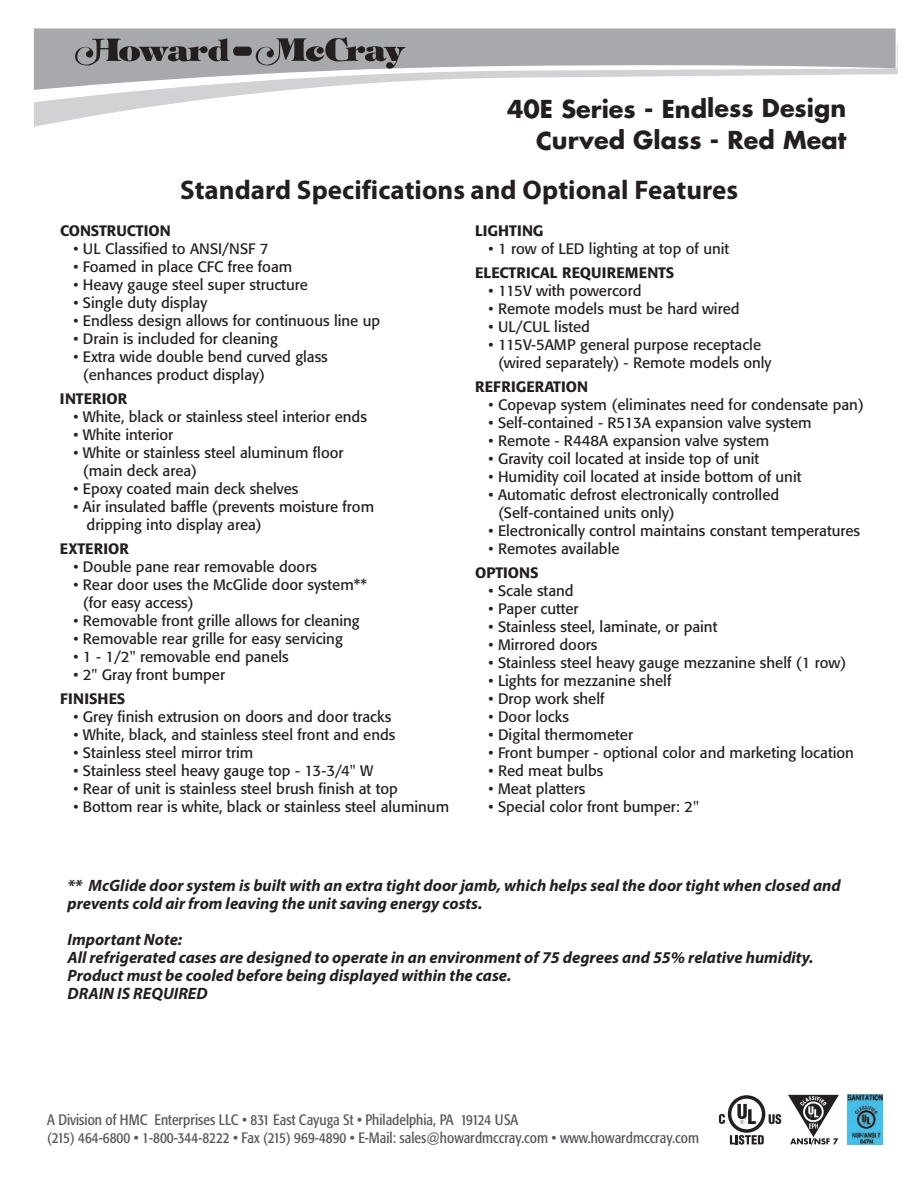
<style>
.page{position:relative;width:918px;height:1188px;background:#fff}
.page>*{position:absolute;margin:0;border:0;box-sizing:border-box;transform-origin:0 0}
.t1{font:700 27px "Myriad Pro";color:#231f20}
.t2{font:700 24px/31.5px "Futura";letter-spacing:-.005em;color:#231f20;text-align:right}
.t3{font:italic 700 16.5px/18px "Myriad Pro";color:#231f20}
.t4{font:15px/18px "Formata";color:#231f20}
.t5{font:condensed 15px/18px "Formata";color:#57585a}
.t6{font:500 15px "Formata";color:#231f20}
.t7{font:500 15px "Formata";letter-spacing:.02em;color:#231f20}
</style>
<div class="page">
<img style="left:848px;top:1095px;width:35px;height:49px">
<svg style="left:788px;top:1095px;width:51px;height:50px"></svg>
<svg style="left:719px;top:1095px;width:62px;height:50px"></svg>
<svg style="left:34px;top:44px;width:864px;height:83px"></svg>
<svg style="left:34px;top:44px;width:863px;height:59px"></svg>
<svg style="left:34px;top:28px;width:862px;height:62px;fill:#a8a9ad"></svg>
<svg style="left:75px;top:37px;width:331px;height:32px;background:#818083"></svg>
<h2 class="t2" style="left:507px;top:95px;width:341px">40E Series - Endless Design<br>Curved Glass - Red Meat</h2>
<h1 class="t1" style="left:180px;top:179px;width:560px">Standard Specifications and Optional Features</h1>
<p class="t6" style="left:60px;top:225px;width:112px">CONSTRUCTION</p>
<p class="t4" style="left:74px;top:241px;width:197px">• UL Classified to ANSI/NSF 7</p>
<p class="t4" style="left:73px;top:259px;width:220px">• Foamed in place CFC free foam</p>
<p class="t4" style="left:73px;top:277px;width:236px">• Heavy gauge steel super structure</p>
<p class="t4" style="left:73px;top:295px;width:135px">• Single duty display</p>
<p class="t4" style="left:73px;top:313px;width:308px">• Endless design allows for continuous line up</p>
<p class="t4" style="left:73px;top:331px;width:206px">• Drain is included for cleaning</p>
<p class="t4" style="left:83px;top:349px;width:246px;text-indent:-9px">• Extra wide double bend curved glass (enhances product display)</p>
<p class="t6" style="left:60px;top:393px;width:69px">INTERIOR</p>
<p class="t4" style="left:73px;top:409px;width:295px">• White, black or stainless steel interior ends</p>
<p class="t4" style="left:73px;top:427px;width:101px">• White interior</p>
<p class="t4" style="left:83px;top:445px;width:262px;text-indent:-9px">• White or stainless steel aluminum floor (main deck area)</p>
<p class="t4" style="left:73px;top:481px;width:226px">• Epoxy coated main deck shelves</p>
<p class="t4" style="left:87px;top:499px;width:289px;text-indent:-13px">• Air insulated baffle (prevents moisture from dripping into display area)</p>
<p class="t6" style="left:60px;top:543px;width:70px">EXTERIOR</p>
<p class="t4" style="left:73px;top:559px;width:245px">• Double pane rear removable doors</p>
<p class="t4" style="left:83px;top:577px;width:286px;text-indent:-9px">• Rear door uses the McGlide door system** (for easy access)</p>
<p class="t4" style="left:73px;top:613px;width:288px">• Removable front grille allows for cleaning</p>
<p class="t4" style="left:73px;top:631px;width:271px">• Removable rear grille for easy servicing</p>
<p class="t4" style="left:74px;top:649px;width:217px">• 1 - 1/2" removable end panels</p>
<p class="t4" style="left:74px;top:667px;width:153px">• 2" Gray front bumper</p>
<p class="t7" style="left:60px;top:693px;width:67px">FINISHES</p>
<p class="t4" style="left:74px;top:709px;width:319px">• Grey finish extrusion on doors and door tracks</p>
<p class="t4" style="left:74px;top:727px;width:323px">• White, black, and stainless steel front and ends</p>
<p class="t4" style="left:74px;top:745px;width:181px">• Stainless steel mirror trim</p>
<p class="t4" style="left:74px;top:763px;width:301px">• Stainless steel heavy gauge top - 13-3/4" W</p>
<p class="t4" style="left:73px;top:781px;width:326px">• Rear of unit is stainless steel brush finish at top</p>
<p class="t4" style="left:73px;top:799px;width:377px">• Bottom rear is white, black or stainless steel aluminum</p>
<p class="t6" style="left:475px;top:225px;width:70px">LIGHTING</p>
<p class="t4" style="left:489px;top:241px;width:242px">• 1 row of LED lighting at top of unit</p>
<p class="t6" style="left:475px;top:267px;width:201px">ELECTRICAL REQUIREMENTS</p>
<p class="t4" style="left:489px;top:283px;width:154px">• 115V with powercord</p>
<p class="t4" style="left:489px;top:301px;width:252px">• Remote models must be hard wired</p>
<p class="t4" style="left:489px;top:319px;width:103px">• UL/CUL listed</p>
<p class="t4" style="left:498px;top:337px;width:275px;text-indent:-9px">• 115V-5AMP general purpose receptacle (wired separately) - Remote models only</p>
<p class="t6" style="left:475px;top:381px;width:114px">REFRIGERATION</p>
<p class="t4" style="left:489px;top:397px;width:377px">• Copevap system (eliminates need for condensate pan)</p>
<p class="t4" style="left:489px;top:415px;width:325px">• Self-contained - R513A expansion valve system</p>
<p class="t4" style="left:489px;top:433px;width:282px">• Remote - R448A expansion valve system</p>
<p class="t4" style="left:489px;top:451px;width:272px">• Gravity coil located at inside top of unit</p>
<p class="t4" style="left:489px;top:469px;width:314px">• Humidity coil located at inside bottom of unit</p>
<p class="t4" style="left:498px;top:487px;width:283px;text-indent:-9px">• Automatic defrost electronically controlled (Self-contained units only)</p>
<p class="t4" style="left:489px;top:523px;width:373px">• Electronically control maintains constant temperatures</p>
<p class="t4" style="left:489px;top:541px;width:132px">• Remotes available</p>
<p class="t6" style="left:475px;top:567px;width:65px">OPTIONS</p>
<p class="t4" style="left:489px;top:583px;width:87px">• Scale stand</p>
<p class="t4" style="left:489px;top:601px;width:92px">• Paper cutter</p>
<p class="t4" style="left:489px;top:619px;width:230px">• Stainless steel, laminate, or paint</p>
<p class="t4" style="left:489px;top:637px;width:110px">• Mirrored doors</p>
<p class="t4" style="left:489px;top:655px;width:359px">• Stainless steel heavy gauge mezzanine shelf (1 row)</p>
<p class="t4" style="left:489px;top:673px;width:184px">• Lights for mezzanine shelf</p>
<p class="t4" style="left:489px;top:691px;width:117px">• Drop work shelf</p>
<p class="t4" style="left:489px;top:709px;width:82px">• Door locks</p>
<p class="t4" style="left:489px;top:727px;width:146px">• Digital thermometer</p>
<p class="t4" style="left:489px;top:745px;width:367px">• Front bumper - optional color and marketing location</p>
<p class="t4" style="left:489px;top:763px;width:116px">• Red meat bulbs</p>
<p class="t4" style="left:489px;top:781px;width:98px">• Meat platters</p>
<p class="t4" style="left:489px;top:799px;width:212px">• Special color front bumper: 2"</p>
<p class="t3" style="left:67px;top:878px;width:775px">** McGlide door system is built with an extra tight doorjamb, which helps seal the door tight when closed and prevents cold air from leaving the unit saving energy costs.</p>
<p class="t3" style="left:67px;top:932px;width:748px">Important Note:<br>All refrigerated cases are designed to operate in an environment of 75 degrees and 55% relative humidity.<br>Product must be cooled before being displayed within the case.<br>DRAIN IS REQUIRED</p>
<p class="t5" style="left:47px;top:1112px;width:653px">A Division of HMC Enterprises LLC • 831 East Cayuga St • Philadelphia, PA 19124 USA<br>(215) 464-6800 • 1-800-344-8222 • Fax (215) 969-4890 • E-Mail: sales@howardmccray.com • www.howardmccray.com</p>
</div>
